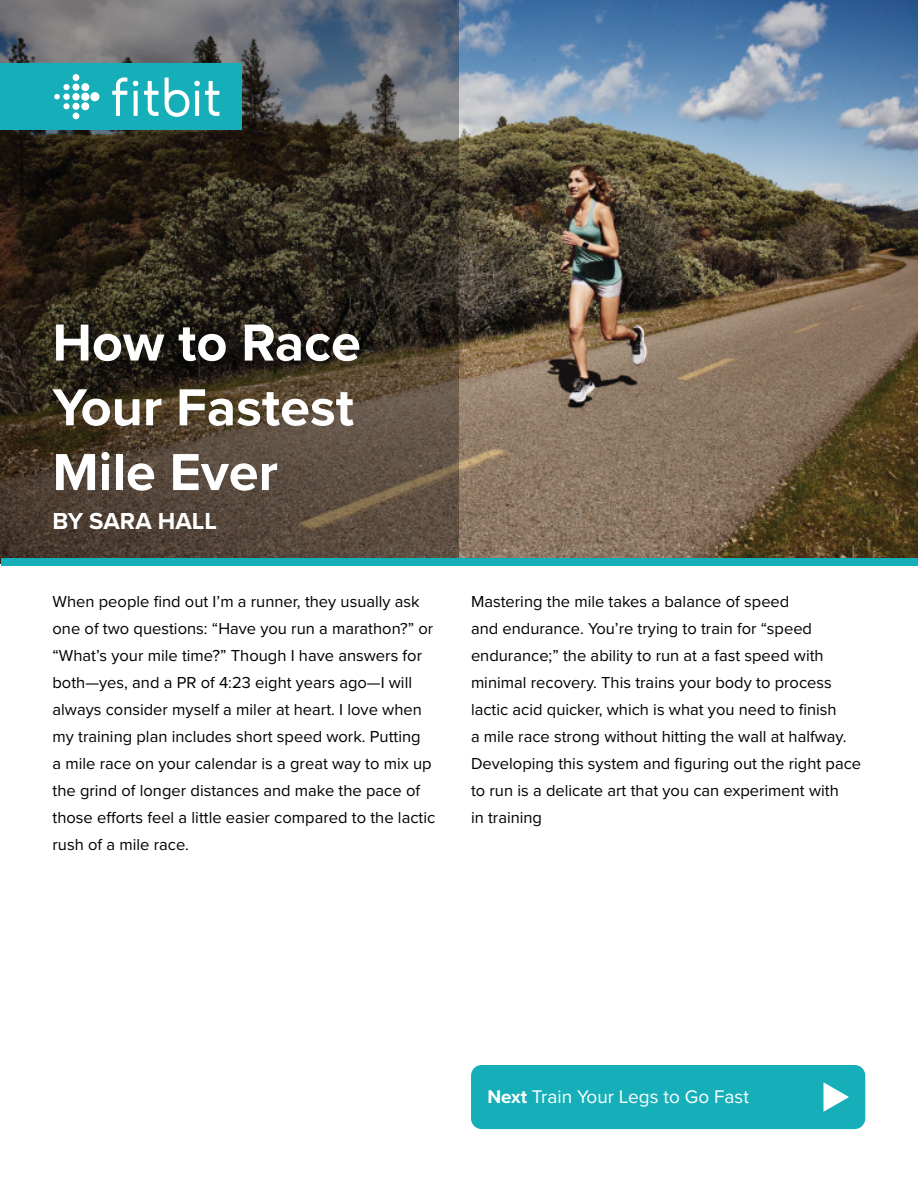
<style>
.page{position:relative;width:918px;height:1188px;background:#fff}
.page>*{position:absolute;margin:0;border:0;box-sizing:border-box;transform-origin:0 0}
.t1{font:700 54px/64.8px "Proxima Nova";color:#fff}
.t2{font:700 24px "Proxima Nova";color:#fff}
.t3{font:18.9px "Proxima Nova";color:#fff}
.t4{font:16.5px/27px "Proxima Nova";color:#000}
.s1{font-weight:700}
</style>
<div class="page">
<img style="left:459px;top:0;width:459px;height:563px">
<svg style="left:0;top:0;width:459px;height:563px;background:#453e35"></svg>
<div style="left:1px;top:558px;width:916px;height:7px;background:#16afb9"></div>
<div style="left:0;top:64px;width:241px;height:66px;background:#16afb9"></div>
<svg style="left:133px;top:81px;width:5px;height:5px"></svg>
<svg style="left:54px;top:74px;width:45px;height:45px"></svg>
<svg style="left:134px;top:91px;width:4px;height:25px"></svg>
<svg style="left:144px;top:81px;width:15px;height:35px"></svg>
<svg style="left:112px;top:78px;width:15px;height:38px"></svg>
<svg style="left:165px;top:78px;width:54px;height:39px"></svg>
<div style="left:471px;top:1065px;width:394px;height:64px;background:#16afb9;border-radius:11px"></div>
<svg style="left:824px;top:1082px;width:25px;height:30px"></svg>
<p class="t1" style="left:52px;top:309px;width:310px">How to Race<br>Your Fastest<br>Mile Ever</p>
<p class="t2" style="left:52px;top:503px;width:166px">BY SARA HALL</p>
<p class="t4" style="left:52px;top:587px;width:384px">When people find out I’m a runner, they usually ask one of two questions: “Have you run a marathon?” or “What’s your mile time?” Though I have answers for both—yes, and a PR of 4:23 eight years ago—I will always consider myself a miler at heart. I love when my training plan includes short speed work. Putting<br>a mile race on your calendar is a great way to mix up the grind of longer distances and make the pace of those efforts feel a little easier compared to the lactic rush of a mile race.</p>
<p class="t4" style="left:471px;top:587px;width:392px">Mastering the mile takes a balance of speed<br>and endurance. You’re trying to train for “speed endurance;” the ability to run at a fast speed with minimal recovery. This trains your body to process lactic acid quicker, which is what you need to finish<br>a mile race strong without hitting the wall at halfway.<br>Developing this system and figuring out the right pace to run is a delicate art that you can experiment with<br>in training</p>
<p class="t3" style="left:488px;top:1083px;width:263px"><span class="s1">Next</span> Train Your Legs to Go Fast</p>
</div>
